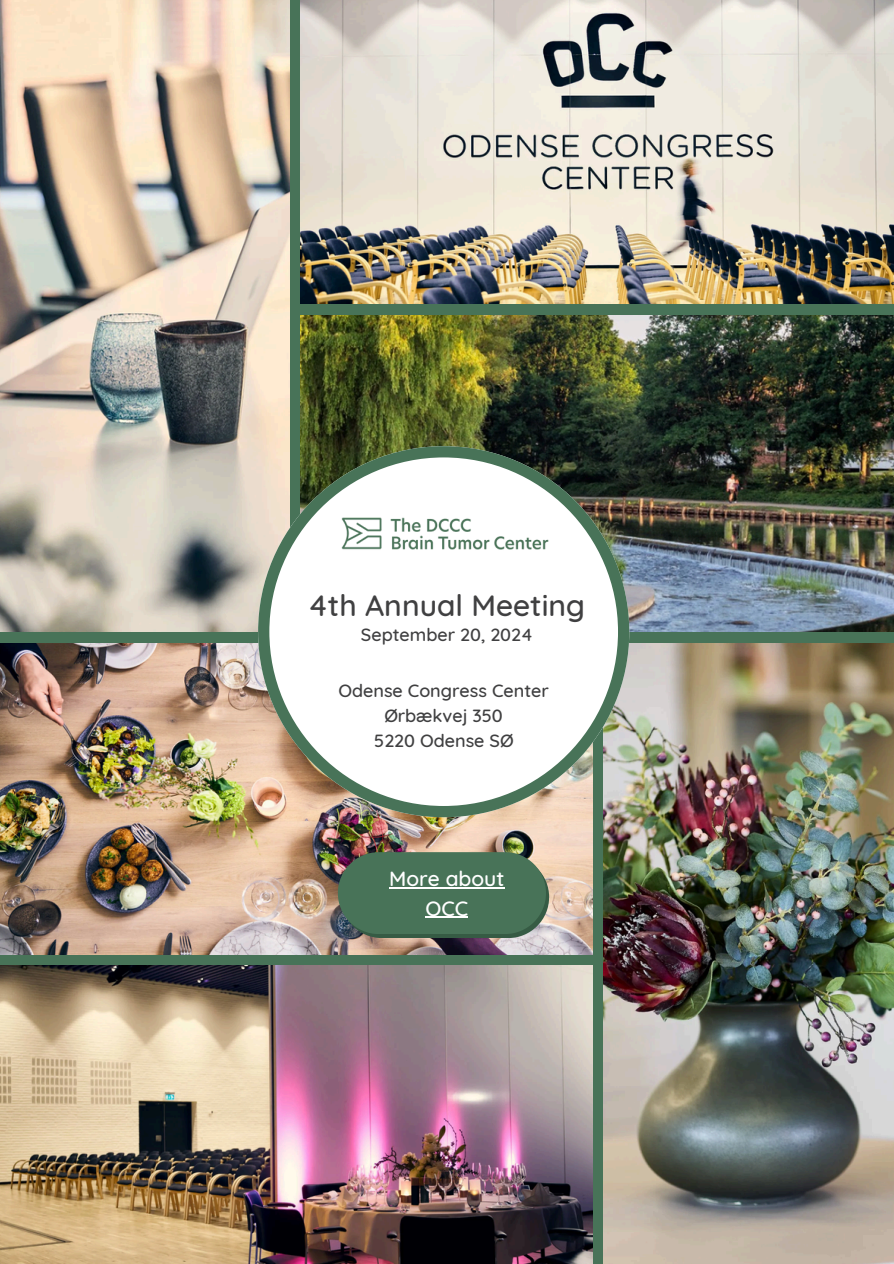
<style>
.page{position:relative;width:894px;height:1264px;background:#fff}
.page>*{position:absolute;margin:0;border:0;box-sizing:border-box;transform-origin:0 0}
.t1{font:500 30px "Quicksand";color:#404041}
.t2{font:500 21px/29.2px "Quicksand";color:#fff;text-align:center}
.t3{font:500 18px "Quicksand";color:#404041}
</style>
<div class="page">
<div style="left:0;top:0;width:893px;height:1263px;background:#487358"></div>
<img style="left:0;top:965px;width:592px;height:298px">
<img style="left:603px;top:643px;width:290px;height:620px">
<img style="left:0;top:643px;width:592px;height:311px">
<img style="left:0;top:0;width:289px;height:631px">
<img style="left:300px;top:0;width:593px;height:304px">
<img style="left:300px;top:315px;width:593px;height:316px">
<svg style="left:258px;top:446px;width:371px;height:371px;background:#d5d7d0"></svg>
<img style="left:340px;top:514px;width:213px;height:38px">
<div style="left:341px;top:856px;width:208px;height:82px;background:#365b44;border-radius:41px"></div>
<div style="left:338px;top:852px;width:207px;height:82px;background:#487358;border-radius:41px"></div>
<hr style="left:389px;top:887px;width:115px;height:1px;background:#fff">
<hr style="left:425px;top:916px;width:43px;height:1px;background:#fff">
<h1 class="t1" style="left:308px;top:586px;width:278px">4th Annual Meeting</h1>
<p class="t3" style="left:361px;top:623px;width:173px">September 20, 2024</p>
<p class="t3" style="left:338px;top:679px;width:212px">Odense Congress Center</p>
<p class="t3" style="left:384px;top:704px;width:120px">Ørbækvej 350</p>
<p class="t3" style="left:374px;top:728px;width:140px">5220 Odense SØ</p>
<h2 class="t2" style="left:389px;top:863px;width:117px">More about<br>OCC</h2>
</div>
